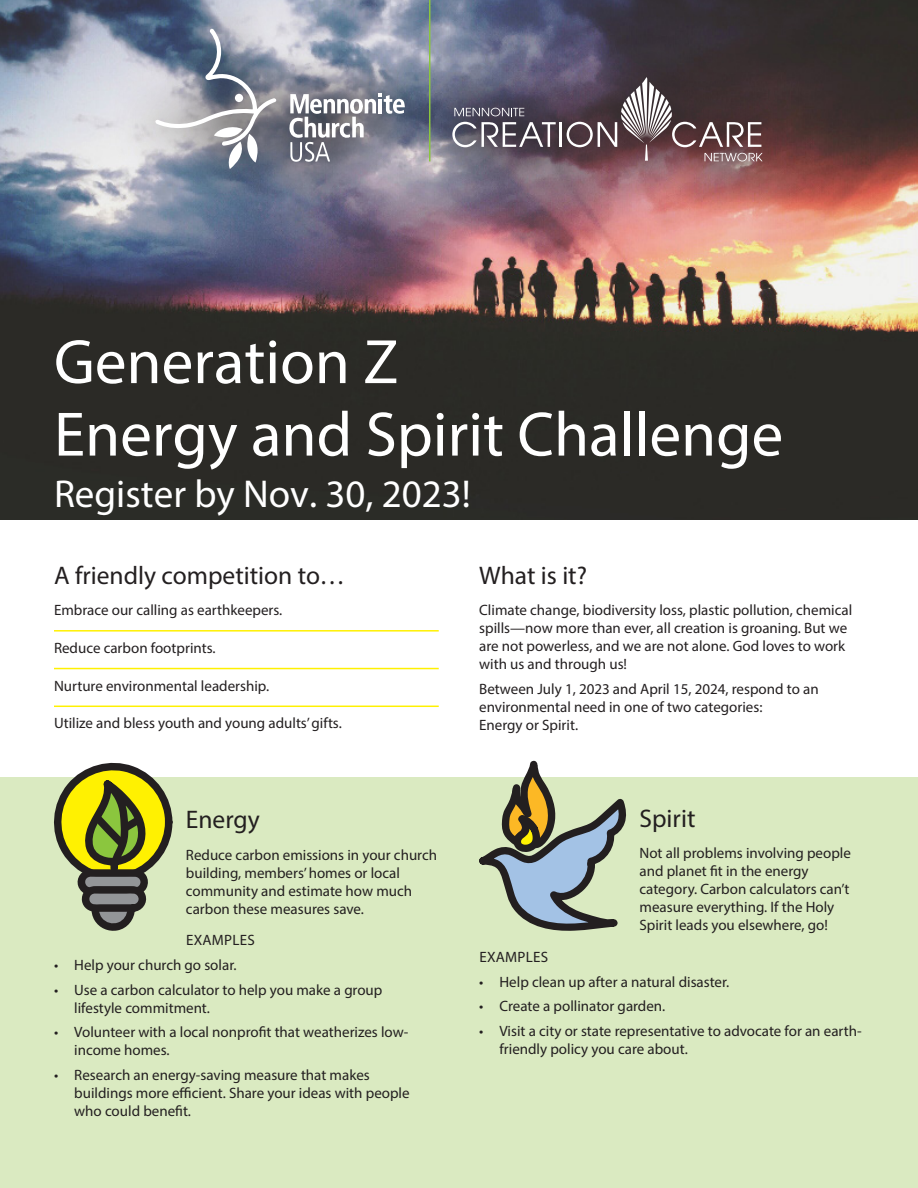
<style>
.page{position:relative;width:918px;height:1188px;background:#fff}
.page>*{position:absolute;margin:0;border:0;box-sizing:border-box;transform-origin:0 0}
.t1{font:63.15px/72.4px "Myriad Pro";color:#fff}
.t2{font:39px "Myriad Pro";color:#fff}
.t3{font:25.5px "Myriad Pro";color:#231f20}
.t4{font:15px/18px "Myriad Pro";color:#231f20}
.t5{font:15px "Myriad Pro";letter-spacing:.02em;color:#231f20}
</style>
<div class="page">
<img style="left:0;top:0;width:918px;height:520px">
<div style="left:0;top:778px;width:918px;height:410px;background:#daeac1"></div>
<svg style="left:49px;top:762px;width:123px;height:169px"></svg>
<hr style="left:54px;top:630px;width:385px;height:2px;background:#fff101">
<hr style="left:54px;top:668px;width:385px;height:1px;background:#fff101">
<hr style="left:54px;top:706px;width:385px;height:1px;background:#fff101">
<svg style="left:478px;top:761px;width:149px;height:170px"></svg>
<div style="left:403px;top:29px;width:410px;height:184px;background:#231f20;opacity:.75"></div>
<svg style="left:454px;top:122px;width:102px;height:25px"></svg>
<hr style="left:559px;top:122px;width:3px;height:25px;background:#fff">
<svg style="left:454px;top:108px;width:70px;height:8px"></svg>
<svg style="left:567px;top:76px;width:196px;height:85px;background:#655257"></svg>
<div style="left:108px;top:0;width:346px;height:217px;background:#231f20;opacity:.75"></div>
<svg style="left:155px;top:28px;width:121px;height:141px;background:#9499a6"></svg>
<div style="left:235px;top:94px;width:8px;height:8px;background:#fff;border-radius:50%"></div>
<svg style="left:289px;top:93px;width:116px;height:69px"></svg>
<hr style="left:429px;top:0;width:1px;height:161px;background:#8bc63e">
<p class="t1" style="left:54px;top:325px;width:731px">Generation Z<br>Energy and Spirit Challenge</p>
<p class="t2" style="left:54px;top:470px;width:418px">Register by Nov. 30, 2023!</p>
<p class="t3" style="left:54px;top:559px;width:292px">A friendly competition to…</p>
<p class="t4" style="left:54px;top:601px;width:230px">Embrace our calling as earthkeepers.</p>
<p class="t4" style="left:54px;top:639px;width:163px">Reduce carbon footprints.</p>
<p class="t4" style="left:54px;top:676px;width:217px">Nurture environmental leadership.</p>
<p class="t4" style="left:54px;top:714px;width:289px">Utilize and bless youth and young adults’ gifts.</p>
<p class="t3" style="left:186px;top:804px;width:75px">Energy</p>
<p class="t4" style="left:186px;top:845px;width:253px">Reduce carbon emissions in your church building, members’ homes or local community and estimate how much carbon these measures save.</p>
<p class="t5" style="left:186px;top:931px;width:70px">EXAMPLES</p>
<p class="t4" style="left:54px;top:955px;width:184px">• Help your church go solar.</p>
<p class="t4" style="left:74px;top:980px;width:310px;text-indent:-20px">• Use a carbon calculator to help you make a group lifestyle commitment.</p>
<p class="t4" style="left:74px;top:1023px;width:336px;text-indent:-20px">• Volunteer with a local nonprofit that weatherizes low&shy;income homes.</p>
<p class="t4" style="left:74px;top:1066px;width:337px;text-indent:-20px">• Research an energy-saving measure that makes buildings more efficient. Share your ideas with people who could benefit.</p>
<p class="t3" style="left:479px;top:559px;width:109px">What is it?</p>
<p class="t4" style="left:479px;top:601px;width:375px">Climate change, biodiversity loss, plastic pollution, chemical spills—now more than ever, all creation is groaning. But we are not powerless, and we are not alone. God loves to work with us and through us!</p>
<p class="t4" style="left:479px;top:680px;width:341px">Between July 1, 2023 and April 15, 2024, respond to an environmental need in one of two categories:<br>Energy or Spirit.</p>
<p class="t3" style="left:640px;top:803px;width:57px">Spirit</p>
<p class="t4" style="left:640px;top:844px;width:213px">Not all problems involving people and planet fit in the energy category. Carbon calculators can’t measure everything. If the Holy<br>Spirit leads you elsewhere, go!</p>
<p class="t5" style="left:479px;top:948px;width:70px">EXAMPLES</p>
<p class="t4" style="left:479px;top:972px;width:252px">• Help clean up after a natural disaster.</p>
<p class="t4" style="left:479px;top:997px;width:188px">• Create a pollinator garden.</p>
<p class="t4" style="left:500px;top:1022px;width:364px;text-indent:-20px">• Visit a city or state representative to advocate for an earth&shy;friendly policy you care about.</p>
</div>
